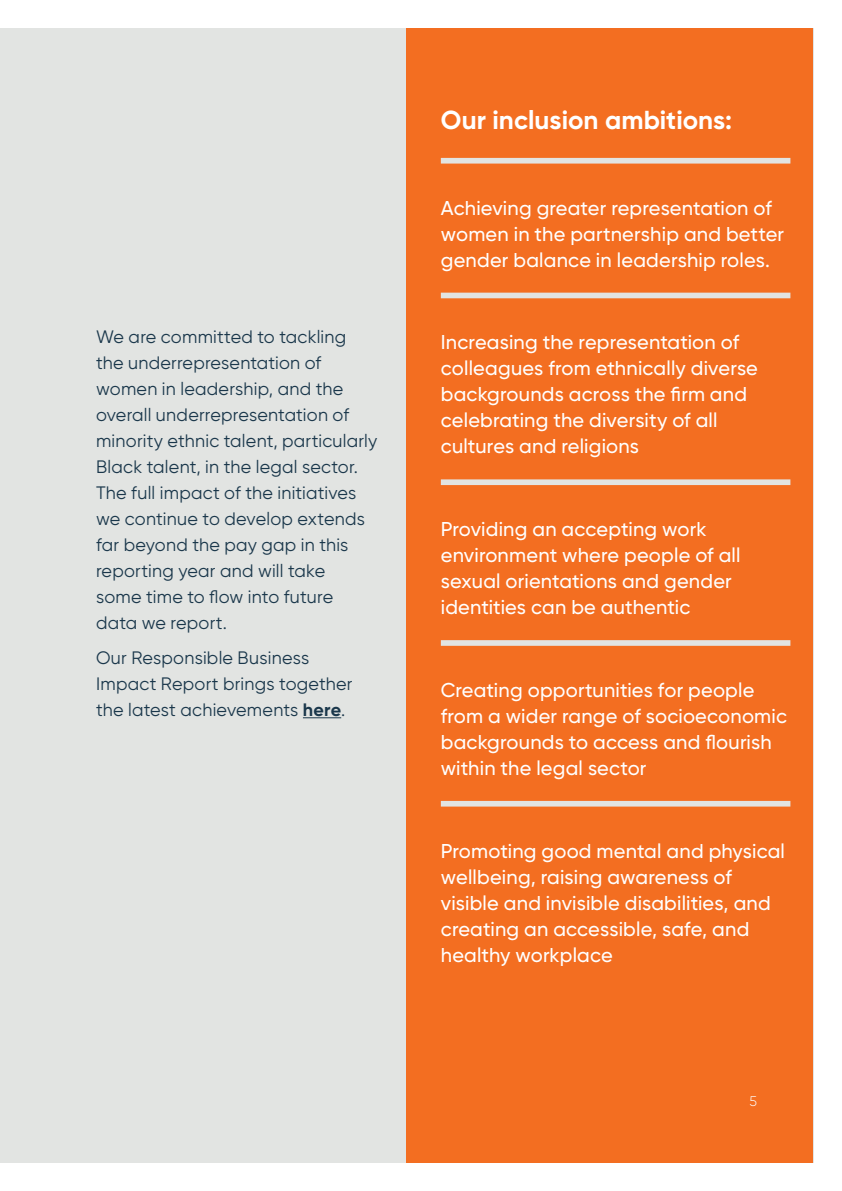
<style>
.page{position:relative;width:842px;height:1191px;background:#fff}
.page>*{position:absolute;margin:0;border:0;box-sizing:border-box;transform-origin:0 0}
.Heading_2{font:700 26px "Gilroy";color:#fff}
.Paragraph_Style_1{font:500 20px/26px "Gilroy";letter-spacing:.01em;color:#fff}
.Body_copy{font:18px/26px "Gilroy";letter-spacing:.015em;color:#1a374b}
.Page_number_R{font:300 14px "Gilroy";color:#fff}
.s1{font-weight:700}
</style>
<div class="page">
<div style="left:0;top:28px;width:814px;height:1134px;background:#e2e4e2"></div>
<div style="left:407px;top:28px;width:406px;height:1134px;background:#f36e21"></div>
<div style="left:441px;top:158px;width:349px;height:6px;background:#e2e4e2"></div>
<div style="left:441px;top:293px;width:349px;height:5px;background:#e2e4e2"></div>
<div style="left:441px;top:479px;width:349px;height:6px;background:#e2e4e2"></div>
<div style="left:441px;top:640px;width:349px;height:6px;background:#e2e4e2"></div>
<div style="left:441px;top:801px;width:349px;height:5px;background:#e2e4e2"></div>
<hr style="left:303px;top:717px;width:38px;height:1px;background:#1a374b">
<p class="Body_copy" style="left:96px;top:324px;width:283px">We are committed to tackling the underrepresentation of women in leadership, and the overall underrepresentation of minority ethnic talent, particularly<br>Black talent, in the legal sector.<br>The full impact of the initiatives we continue to develop extends far beyond the pay gap in this reporting year and will take<br>some time to flow into future data we report.</p>
<p class="Body_copy" style="left:96px;top:644px;width:258px">Our Responsible Business<br>Impact Report brings together the latest achievements <span class="s1">here</span>.</p>
<p class="Heading_2" style="left:441px;top:103px;width:293px">Our inclusion ambitions:</p>
<p class="Paragraph_Style_1" style="left:441px;top:194px;width:345px">Achieving greater representation of women in the partnership and better gender balance in leadership roles.</p>
<p class="Paragraph_Style_1" style="left:441px;top:329px;width:319px">Increasing the representation of colleagues from ethnically diverse backgrounds across the firm and celebrating the diversity of all cultures and religions</p>
<p class="Paragraph_Style_1" style="left:441px;top:516px;width:301px">Providing an accepting work environment where people of all sexual orientations and gender identities can be authentic</p>
<p class="Paragraph_Style_1" style="left:441px;top:676px;width:348px">Creating opportunities for people from a wider range of socioeconomic backgrounds to access and flourish within the legal sector</p>
<p class="Paragraph_Style_1" style="left:441px;top:837px;width:346px">Promoting good mental and physical wellbeing, raising awareness of visible and invisible disabilities, and creating an accessible, safe, and healthy workplace</p>
<p class="Page_number_R" style="left:749px;top:1092px;width:9px">5</p>
</div>
